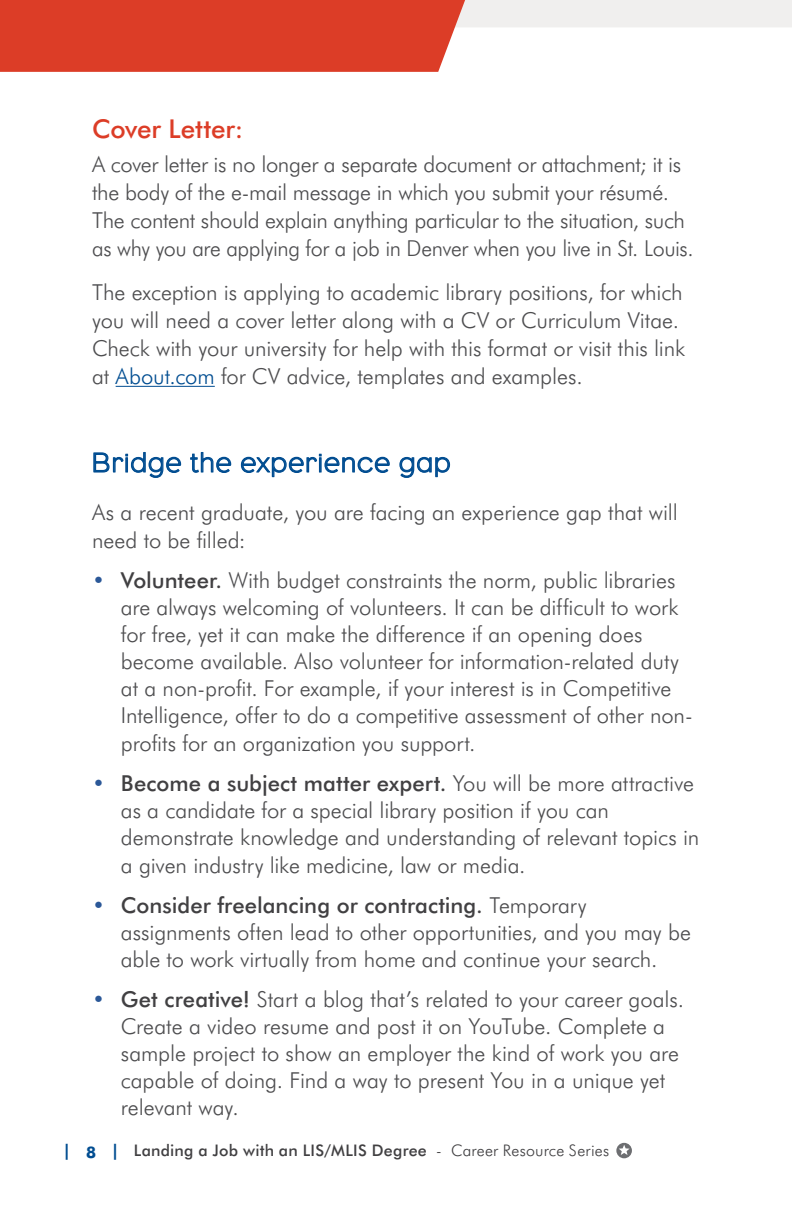
<style>
.page{position:relative;width:792px;height:1224px;background:#fff}
.page>*{position:absolute;margin:0;border:0;box-sizing:border-box;transform-origin:0 0}
.t1{font:300 28px "Eagle";letter-spacing:.05em;color:#014d91}
.t2{font:500 26px "Futura BT";letter-spacing:-.01em;color:#dc3d27}
.t3{font:300 22px/28px "Futura BT";letter-spacing:-.005em;color:#4d4d4f}
.t4{font:500 16px "Futura BT";letter-spacing:.02em;color:#414042}
.t5{font:700 16px "Futura BT";color:#014d91}
.s1{color:#014d91}
.s2{font-weight:500;color:#2b5898}
.s3{font-weight:500;color:#414042}
.s4{font-weight:300}
</style>
<div class="page">
<svg style="left:616px;top:1143px;width:16px;height:15px"></svg>
<svg style="left:619px;top:1145px;width:11px;height:10px"></svg>
<svg style="left:0;top:0;width:792px;height:72px"></svg>
<hr style="left:116px;top:386px;width:99px;height:1px;background:#014d91">
<svg style="left:93px;top:452px;width:89px;height:26px"></svg>
<svg style="left:190px;top:452px;width:42px;height:21px"></svg>
<svg style="left:240px;top:454px;width:150px;height:24px"></svg>
<svg style="left:399px;top:456px;width:52px;height:22px"></svg>
<p class="t2" style="left:92px;top:113px;width:153px">Cover Letter:</p>
<p class="t3" style="left:92px;top:150px;width:603px">A cover letter is no longer a separate document or attachment; it is the body of the e-mail message in which you submit your résumé.<br>The content should explain anything particular to the situation, such as why you are applying for a job in Denver when you live in St. Louis.</p>
<p class="t3" style="left:92px;top:278px;width:595px">The exception is applying to academic library positions, for which you will need a cover letter along with a CV or Curriculum Vitae.<br>Check with your university for help with this format or visit this link at <span class="s1">About.com</span> for CV advice, templates and examples.</p>
<p class="t1" style="left:92px;top:447px;width:360px">Bridge the experience gap</p>
<p class="t3" style="left:92px;top:498px;width:587px">As a recent graduate, you are facing an experience gap that will need to be filled:</p>
<p class="t3" style="left:121px;top:566px;width:573px;line-height:27.2px;text-indent:-29px"><span class="s2">•</span> <span class="s3">Volunteer.</span> With budget constraints the norm, public libraries are always welcoming of volunteers. It can be difficult to work for free, yet it can make the difference if an opening does become available. Also volunteer for information-related duty at a non-profit. For example, if your interest is in Competitive Intelligence, offer to do a competitive assessment of other non&shy;profits for an organization you support.</p>
<p class="t3" style="left:121px;top:769px;width:580px;line-height:27.4px;text-indent:-29px"><span class="s2">•</span> <span class="s3">Become a subject matter expert.</span> You will be more attractive as a candidate for a special library position if you can demonstrate knowledge and understanding of relevant topics in a given industry like medicine, law or media.</p>
<p class="t3" style="left:121px;top:891px;width:572px;line-height:27px;text-indent:-29px"><span class="s2">•</span> <span class="s3">Consider freelancing or contracting.</span> Temporary assignments often lead to other opportunities, and you may be able to work virtually from home and continue your search.</p>
<p class="t3" style="left:121px;top:985px;width:565px;line-height:27px;text-indent:-29px"><span class="s2">•</span> <span class="s3">Get creative!</span> Start a blog that’s related to your career goals.<br>Create a video resume and post it on YouTube. Complete a sample project to show an employer the kind of work you are capable of doing. Find a way to present You in a unique yet relevant way.</p>
<p class="t5" style="left:63px;top:1141px;width:9px">|</p>
<p class="t5" style="left:111px;top:1141px;width:9px">|</p>
<p class="t5" style="left:86px;top:1142px;width:11px">8</p>
<p class="t4" style="left:134px;top:1141px;width:477px">Landing a Job with an LIS/MLIS Degree <span class="s4">- Career Resource Series</span></p>
</div>
